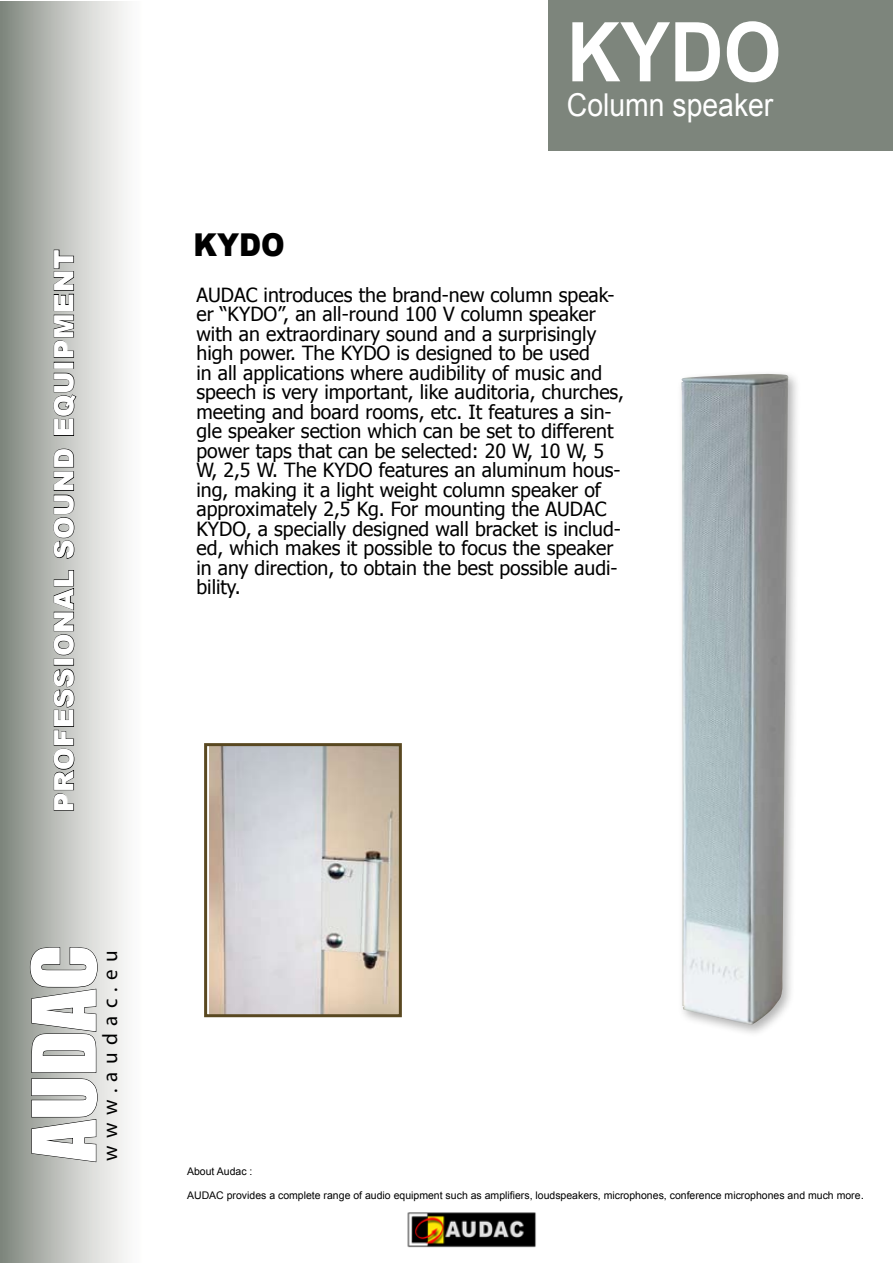
<style>
.page{position:relative;width:893px;height:1263px;background:#fff}
.page>*{position:absolute;margin:0;border:0;box-sizing:border-box;transform-origin:0 0}
.t1{font:700 82.5px "Arial";color:#fff;scale:.9 1}
.t2{font:81px "Impact";letter-spacing:-.005em;color:#fff}
.t3{font:31.5px "Arial";color:#fff;scale:.9 1}
.t4{font:900 31.5px "Arial";color:#000;scale:.9 1}
.t5{font:900 27px "Arial";letter-spacing:.03em;color:#fff}
.t6{font:21px "Myriad Pro";letter-spacing:.35em;color:#000}
.t7{font:19.5px/19.5px "Tahoma";color:#000}
.t8{font:10.5px "Arial";color:#000}
.s1{font-size:12px}
</style>
<div class="page">
<div style="left:0;top:1px;width:149px;height:1262px;background:linear-gradient(to right,#848b82,#fff)"></div>
<svg style="left:30px;top:947px;width:68px;height:215px;background:#afb1ad"></svg>
<img style="left:407px;top:1212px;width:129px;height:36px">
<div style="left:548px;top:0;width:345px;height:151px;background:#7d857c"></div>
<svg style="left:53px;top:668px;width:22px;height:143px;background:#989996"></svg>
<svg style="left:53px;top:570px;width:22px;height:85px;background:#9c9e9b"></svg>
<svg style="left:53px;top:448px;width:22px;height:111px;background:#9a9c99"></svg>
<svg style="left:53px;top:372px;width:24px;height:64px;background:#9b9c99"></svg>
<div style="left:54px;top:362px;width:20px;height:7px;border:1px solid #000"></div>
<svg style="left:53px;top:249px;width:21px;height:109px;background:#959794"></svg>
<img style="left:209px;top:747px;width:189px;height:266px">
<div style="left:204px;top:743px;width:198px;height:274px;border:3px solid #594821"></div>
<img style="left:681px;top:374px;width:108px;height:651px">
<h3 class="t5" style="left:44px;top:812px;width:564px;rotate:-90deg">PROFESSIONAL SOUND EQUIPMENT</h3>
<h2 class="t2" style="left:1px;top:1161px;width:218px;rotate:-90deg">AUDAC</h2>
<p class="t6" style="left:97px;top:1161px;width:212px;rotate:-90deg">www.audac.eu</p>
<h1 class="t1" style="left:567px;top:-2px;width:240px">KYDO</h1>
<h3 class="t4" style="left:193px;top:222px;width:103px">KYDO</h3>
<h3 class="t3" style="left:567px;top:85px;width:231px">Column speaker</h3>
<p class="t7" style="left:196px;top:284px;width:429px">AUDAC introduces the brand-new column speak&shy;er “KYDO”, an all-round 100 V column speaker with an extraordinary sound and a surprisingly high power. The KYDO is designed to be used<br>in all applications where audibility of music and speech is very important, like auditoria, churches, meeting and board rooms, etc. It features a sin&shy;gle speaker section which can be set to different power taps that can be selected: 20 W, 10 W, 5<br>W, 2,5 W. The KYDO features an aluminum hous&shy;ing, making it a light weight column speaker of approximately 2,5 Kg. For mounting the AUDAC KYDO, a specially designed wall bracket is includ&shy;ed, which makes it possible to focus the speaker in any direction, to obtain the best possible audi&shy;bility.</p>
<p class="t8" style="left:187px;top:1164px;width:67px">About Audac :</p>
<p class="t8" style="left:187px;top:1188px;width:678px">AUDAC provides a complete range of audio equipment such as amplifiers, loudspeakers, microphones, conference microphones and much more<span class="s1">.</span></p>
</div>
